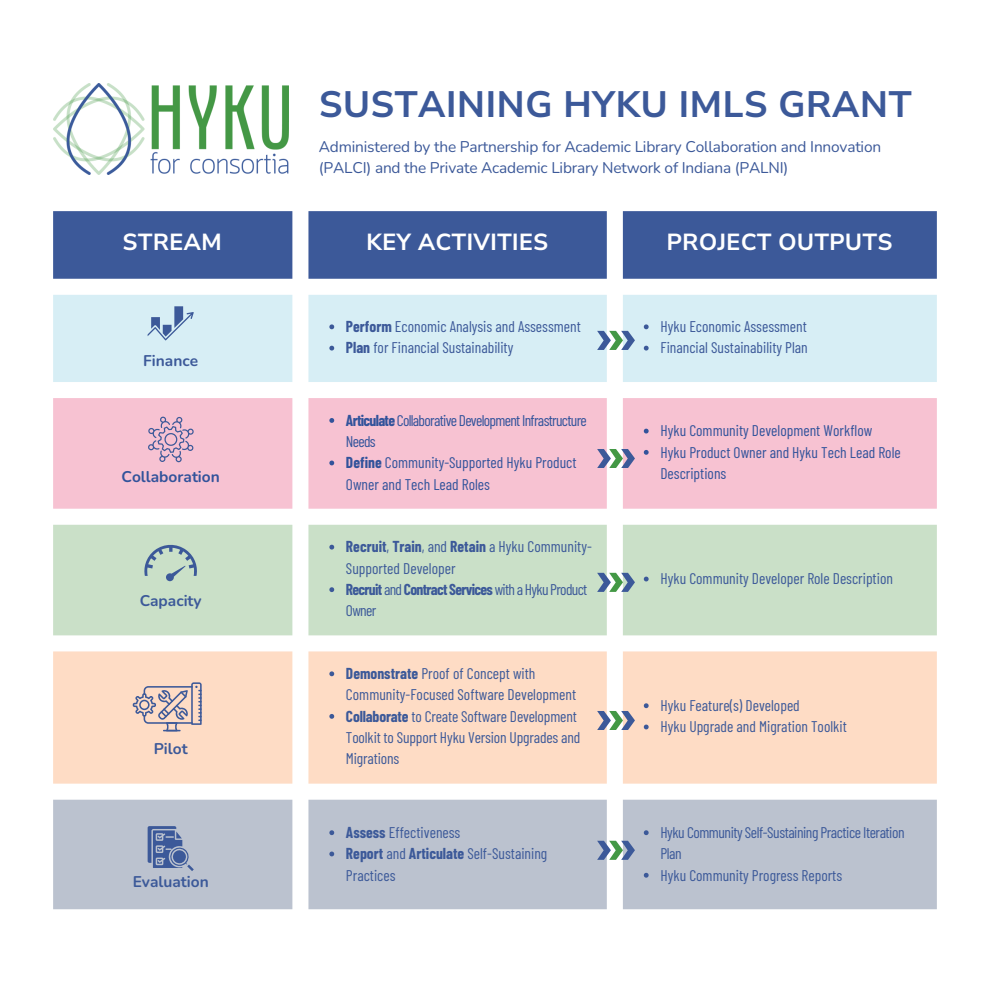
<style>
.page{position:relative;width:990px;height:990px;background:#fff}
.page>*{position:absolute;margin:0;border:0;box-sizing:border-box;transform-origin:0 0}
.t1{font:700 36.62px "Nunito Sans 10 pt";color:#3c5999}
.t2{font:700 23.25px "Nunito Sans 10 pt";color:#fff}
.t3{font:15.5px/21.2px "Barlow Condensed";color:#3c5999}
.t4{font:15.5px/21.2px "Barlow Condensed";color:#32539b}
.t5{font:15.5px "Nunito";letter-spacing:-.01em;color:#3c5999}
.t6{font:15.5px/21.2px "Barlow Condensed";letter-spacing:-.045em;color:#32539b}
.t7{font:15.5px/21.2px "Barlow Condensed";letter-spacing:-.03em;color:#3c5999}
.t8{font:700 15.5px "Nunito";color:#3c5999}
.t9{font:700 15.5px "Nunito";color:#32539b}
.s1{font-weight:700}
</style>
<div class="page">
<div style="left:53px;top:211px;width:884px;height:68px;background:#3c5999"></div>
<div style="left:53px;top:295px;width:884px;height:87px;background:#d7eef5"></div>
<div style="left:53px;top:398px;width:884px;height:111px;background:#f7c2d2"></div>
<div style="left:53px;top:525px;width:884px;height:110px;background:#cae0c8"></div>
<div style="left:53px;top:651px;width:884px;height:133px;background:#fedcc5"></div>
<div style="left:53px;top:800px;width:884px;height:109px;background:#bbc2cf"></div>
<svg style="left:329px;top:324px;width:5px;height:5px"></svg>
<svg style="left:329px;top:346px;width:5px;height:5px"></svg>
<svg style="left:644px;top:324px;width:5px;height:5px"></svg>
<svg style="left:644px;top:346px;width:5px;height:5px"></svg>
<svg style="left:329px;top:418px;width:5px;height:5px"></svg>
<svg style="left:329px;top:461px;width:5px;height:4px"></svg>
<svg style="left:644px;top:429px;width:5px;height:4px"></svg>
<svg style="left:644px;top:450px;width:5px;height:5px"></svg>
<svg style="left:329px;top:545px;width:5px;height:5px"></svg>
<svg style="left:329px;top:587px;width:5px;height:5px"></svg>
<svg style="left:644px;top:577px;width:5px;height:4px"></svg>
<svg style="left:329px;top:671px;width:5px;height:5px"></svg>
<svg style="left:329px;top:714px;width:5px;height:5px"></svg>
<svg style="left:644px;top:703px;width:5px;height:5px"></svg>
<svg style="left:644px;top:725px;width:5px;height:4px"></svg>
<svg style="left:329px;top:830px;width:5px;height:5px"></svg>
<svg style="left:329px;top:852px;width:5px;height:4px"></svg>
<svg style="left:644px;top:830px;width:5px;height:5px"></svg>
<svg style="left:644px;top:873px;width:5px;height:5px"></svg>
<img style="left:53px;top:84px;width:235px;height:90px">
<svg style="left:148px;top:306px;width:46px;height:34px;background:#adc5dc"></svg>
<svg style="left:148px;top:416px;width:46px;height:46px;background:#d0acc6"></svg>
<svg style="left:143px;top:543px;width:55px;height:38px;background:#acc4be"></svg>
<svg style="left:133px;top:682px;width:69px;height:49px;background:#cbbab9"></svg>
<svg style="left:148px;top:826px;width:46px;height:45px;background:#798bb2"></svg>
<svg style="left:597px;top:573px;width:38px;height:19px"></svg>
<svg style="left:597px;top:449px;width:38px;height:19px"></svg>
<svg style="left:597px;top:331px;width:38px;height:19px"></svg>
<svg style="left:597px;top:711px;width:38px;height:19px"></svg>
<svg style="left:597px;top:841px;width:38px;height:19px"></svg>
<p class="t1" style="left:319px;top:80px;width:594px">SUSTAINING HYKU IMLS GRANT</p>
<p class="t5" style="left:319px;top:136px;width:564px">Administered by the Partnership for Academic Library Collaboration and Innovation</p>
<p class="t5" style="left:319px;top:158px;width:471px">(PALCI) and the Private Academic Library Network of Indiana (PALNI)</p>
<p class="t2" style="left:123px;top:227px;width:101px">STREAM</p>
<h1 class="t2" style="left:366px;top:227px;width:184px">KEY ACTIVITIES</h1>
<p class="t2" style="left:666px;top:227px;width:228px">PROJECT OUTPUTS</p>
<p class="t8" style="left:143px;top:350px;width:56px">Finance</p>
<p class="t9" style="left:122px;top:466px;width:100px">Collaboration</p>
<h2 class="t8" style="left:140px;top:590px;width:64px">Capacity</h2>
<p class="t8" style="left:154px;top:739px;width:35px">Pilot</p>
<h2 class="t8" style="left:133px;top:871px;width:78px">Evaluation</h2>
<p class="t3" style="left:346px;top:315px;width:236px"><span class="s1">Perform</span> Economic Analysis and Assessment</p>
<p class="t3" style="left:346px;top:337px;width:169px"><span class="s1">Plan</span> for Financial Sustainability</p>
<p class="t6" style="left:346px;top:409px;width:242px"><span class="s1">Articulate</span> CollaborativeDevelopmentInfrastructure<br>Needs</p>
<p class="t4" style="left:346px;top:451px;width:232px"><span class="s1">Define</span> Community-Supported Hyku Product<br>Owner and Tech Lead Roles</p>
<p class="t3" style="left:346px;top:536px;width:247px"><span class="s1">Recruit</span>, <span class="s1">Train</span>, and <span class="s1">Retain</span> a Hyku Community-<br>Supported Developer</p>
<p class="t3" style="left:346px;top:578px;width:243px"><span class="s1">Recruit</span> and <span class="s1">ContractServices</span> with aHykuProduct<br>Owner</p>
<p class="t3" style="left:346px;top:662px;width:232px"><span class="s1">Demonstrate</span> Proof of Concept with<br>Community-Focused Software Development</p>
<p class="t3" style="left:346px;top:705px;width:236px"><span class="s1">Collaborate</span> to Create Software Development<br>Toolkit to Support Hyku Version Upgrades and<br>Migrations</p>
<p class="t3" style="left:346px;top:821px;width:116px"><span class="s1">Assess</span> Effectiveness</p>
<p class="t3" style="left:346px;top:842px;width:203px"><span class="s1">Report</span> and <span class="s1">Articulate</span> Self-Sustaining<br>Practices</p>
<p class="t3" style="left:660px;top:315px;width:148px">Hyku Economic Assessment</p>
<p class="t3" style="left:660px;top:337px;width:149px">Financial Sustainability Plan</p>
<p class="t4" style="left:660px;top:420px;width:214px">Hyku Community Development Workflow</p>
<p class="t4" style="left:660px;top:441px;width:242px">Hyku Product Owner and Hyku Tech Lead Role<br>Descriptions</p>
<p class="t3" style="left:660px;top:568px;width:234px">Hyku Community Developer Role Description</p>
<p class="t3" style="left:660px;top:694px;width:141px">Hyku Feature(s) Developed</p>
<p class="t3" style="left:660px;top:715px;width:188px">Hyku Upgrade and Migration Toolkit</p>
<p class="t7" style="left:660px;top:821px;width:246px">Hyku Community Self-Sustaining Practice Iteration<br>Plan</p>
<p class="t3" style="left:660px;top:864px;width:183px">Hyku Community Progress Reports</p>
</div>
